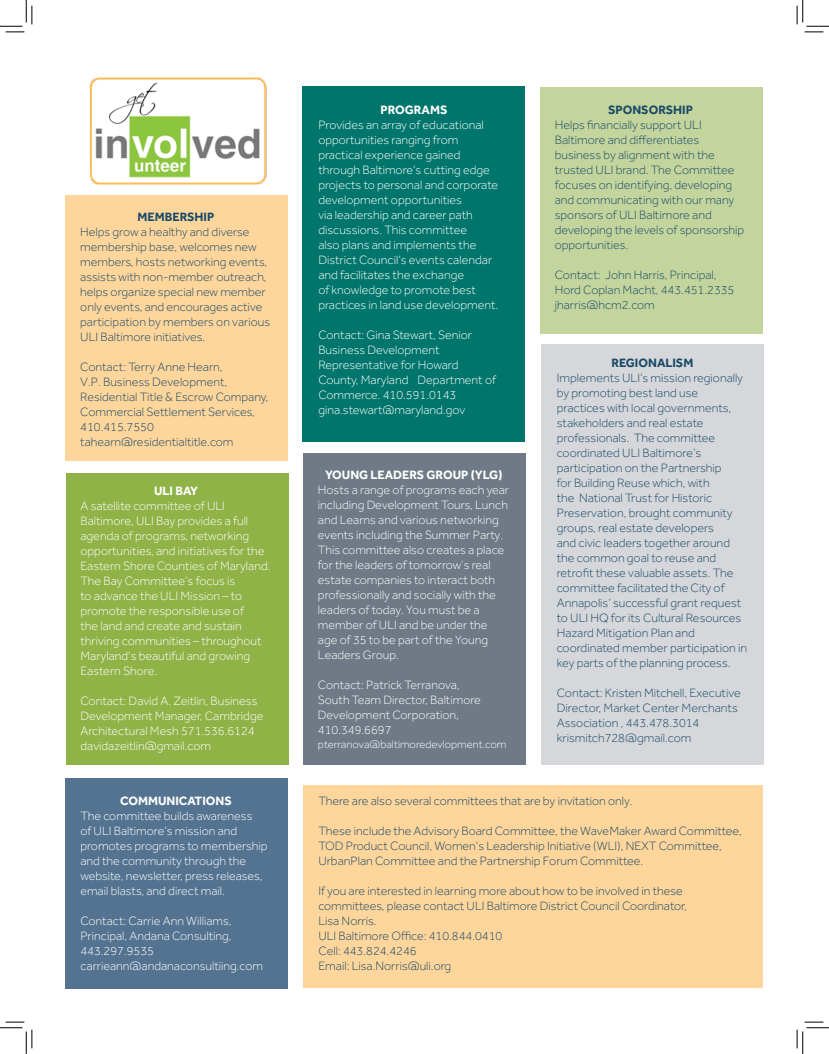
<style>
.page{position:relative;width:829px;height:1054px;background:#fff}
.page>*{position:absolute;margin:0;border:0;box-sizing:border-box;transform-origin:0 0}
.t1{font:300 12.5px/15px "Effra";color:#1b4a68}
.t2{font:300 12.5px/15px "Effra";color:#fff}
.t3{font:700 12.5px "Effra";color:#fff}
.t4{font:700 12.5px "Effra";color:#1b4a68}
.t5{font:300 11.25px "Effra";color:#fff}
</style>
<div class="page">
<img style="left:89px;top:77px;width:177px;height:108px">
<div style="left:66px;top:778px;width:222px;height:210px;background:#537390"></div>
<div style="left:66px;top:195px;width:222px;height:266px;background:#fed69c"></div>
<div style="left:303px;top:87px;width:222px;height:355px;background:#00756b"></div>
<div style="left:540px;top:87px;width:222px;height:247px;background:#c3d59d"></div>
<div style="left:66px;top:473px;width:222px;height:292px;background:#90b348"></div>
<div style="left:303px;top:454px;width:223px;height:311px;background:#6f7a86"></div>
<div style="left:541px;top:344px;width:222px;height:421px;background:#d5d7da"></div>
<div style="left:303px;top:785px;width:459px;height:203px;background:#fed69c"></div>
<svg style="left:0;top:0;width:33px;height:33px"></svg>
<svg style="left:0;top:1021px;width:33px;height:33px"></svg>
<svg style="left:796px;top:0;width:33px;height:33px"></svg>
<svg style="left:796px;top:1021px;width:33px;height:33px"></svg>
<p class="t4" style="left:138px;top:209px;width:78px">MEMBERSHIP</p>
<p class="t1" style="left:80px;top:224px;width:191px">Helps grow a healthy and diverse membership base, welcomes new members, hosts networking events, assists with non-member outreach, helps organize special new member only events, and encourages active participation by members on various ULI Baltimore initiatives.</p>
<p class="t1" style="left:80px;top:359px;width:189px">Contact: Terry Anne Hearn,<br>V.P. Business Development,<br>Residential Title &amp; Escrow Company,<br>Commercial Settlement Services,<br>410.415.7550</p>
<p class="t1" style="left:80px;top:434px;width:155px">tahearn@residentialtitle.com</p>
<p class="t3" style="left:154px;top:483px;width:45px">ULI BAY</p>
<p class="t2" style="left:80px;top:498px;width:191px">A satellite committee of ULI Baltimore, ULI Bay provides a full agenda of programs, networking opportunities, and initiatives for the Eastern Shore Counties of Maryland.</p>
<p class="t2" style="left:80px;top:573px;width:183px">The Bay Committee’s focus is<br>to advance the ULI Mission – to promote the responsible use of the land and create and sustain thriving communities – throughout<br>Maryland’s beautiful and growing<br>Eastern Shore.</p>
<p class="t2" style="left:80px;top:693px;width:184px">Contact: David A. Zeitlin, Business<br>Development Manager, Cambridge<br>Architectural Mesh 571.536.6124</p>
<p class="t2" style="left:80px;top:738px;width:132px">davidazeitlin@gmail.com</p>
<p class="t3" style="left:120px;top:793px;width:113px">COMMUNICATIONS</p>
<p class="t2" style="left:80px;top:808px;width:189px">The committee builds awareness<br>of ULI Baltimore’s mission and promotes programs to membership and the community through the website, newsletter, press releases, email blasts, and direct mail.</p>
<p class="t2" style="left:80px;top:913px;width:184px">Contact: Carrie Ann Williams,<br>Principal, Andana Consulting,<br>443.297.9535 carrieann@andanaconsultiing.com</p>
<p class="t3" style="left:380px;top:102px;width:68px">PROGRAMS</p>
<p class="t2" style="left:318px;top:117px;width:181px">Provides an array of educational opportunities ranging from practical experience gained through Baltimore’s cutting edge projects to personal and corporate development opportunities<br>via leadership and career path discussions. This committee<br>also plans and implements the<br>District Council’s events calendar and facilitates the exchange<br>of knowledge to promote best practices in land use development.</p>
<p class="t2" style="left:318px;top:327px;width:179px">Contact: Gina Stewart, Senior<br>Business Development<br>Representative for Howard<br>County, Maryland Department of<br>Commerce. 410.591.0143</p>
<p class="t2" style="left:318px;top:402px;width:148px">gina.stewart@maryland.gov</p>
<p class="t3" style="left:325px;top:467px;width:179px">YOUNG LEADERS GROUP (YLG)</p>
<p class="t2" style="left:318px;top:482px;width:193px">Hosts a range of programs each year including Development Tours, Lunch and Learns and various networking events including the Summer Party.<br>This committee also creates a place for the leaders of tomorrow’s real estate companies to interact both professionally and socially with the leaders of today. You must be a member of ULI and be under the age of 35 to be part of the Young<br>Leaders Group.</p>
<p class="t2" style="left:318px;top:677px;width:164px">Contact: Patrick Terranova,<br>South Team Director, Baltimore<br>Development Corporation,<br>410.349.6697</p>
<p class="t5" style="left:318px;top:737px;width:190px">pterranova@baltimoredevlopment.com</p>
<p class="t4" style="left:608px;top:102px;width:86px">SPONSORSHIP</p>
<p class="t1" style="left:555px;top:117px;width:191px">Helps financially support ULI<br>Baltimore and differentiates business by alignment with the trusted ULI brand. The Committee focuses on identifying, developing and communicating with our many sponsors of ULI Baltimore and developing the levels of sponsorship opportunities.</p>
<p class="t1" style="left:555px;top:267px;width:181px">Contact: John Harris, Principal,<br>Hord Coplan Macht, 443.451.2335 jharris@hcm2.com</p>
<p class="t4" style="left:611px;top:355px;width:83px">REGIONALISM</p>
<p class="t1" style="left:557px;top:371px;width:192px">Implements ULI’s mission regionally by promoting best land use practices with local governments, stakeholders and real estate professionals. The committee coordinated ULI Baltimore’s participation on the Partnership<br>for Building Reuse which, with<br>the National Trust for Historic<br>Preservation, brought community groups, real estate developers<br>and civic leaders together around the common goal to reuse and retrofit these valuable assets. The committee facilitated the City of<br>Annapolis’ successful grant request to ULI HQ for its Cultural Resources<br>Hazard Mitigation Plan and coordinated member participation in key parts of the planning process.</p>
<p class="t1" style="left:557px;top:686px;width:186px">Contact: Kristen Mitchell, Executive<br>Director, Market Center Merchants<br>Association , 443.478.3014</p>
<p class="t1" style="left:557px;top:731px;width:136px">krismitch728@gmail.com</p>
<p class="t1" style="left:318px;top:793px;width:316px">There are also several committees that are by invitation only.</p>
<p class="t1" style="left:318px;top:823px;width:425px">These include the Advisory Board Committee, the WaveMaker Award Committee,<br>TOD Product Council, Women’s Leadership Initiative (WLI), NEXT Committee,<br>UrbanPlan Committee and the Partnership Forum Committee.</p>
<p class="t1" style="left:318px;top:883px;width:370px">If you are interested in learning more about how to be involved in these committees, please contact ULI Baltimore District Council Coordinator,</p>
<p class="t1" style="left:318px;top:913px;width:60px">Lisa Norris.</p>
<p class="t1" style="left:318px;top:928px;width:186px">ULI Baltimore Office: 410.844.0410</p>
<p class="t1" style="left:318px;top:943px;width:100px">Cell: 443.824.4246</p>
<p class="t1" style="left:318px;top:958px;width:134px">Email: Lisa.Norris@uli.org</p>
</div>
